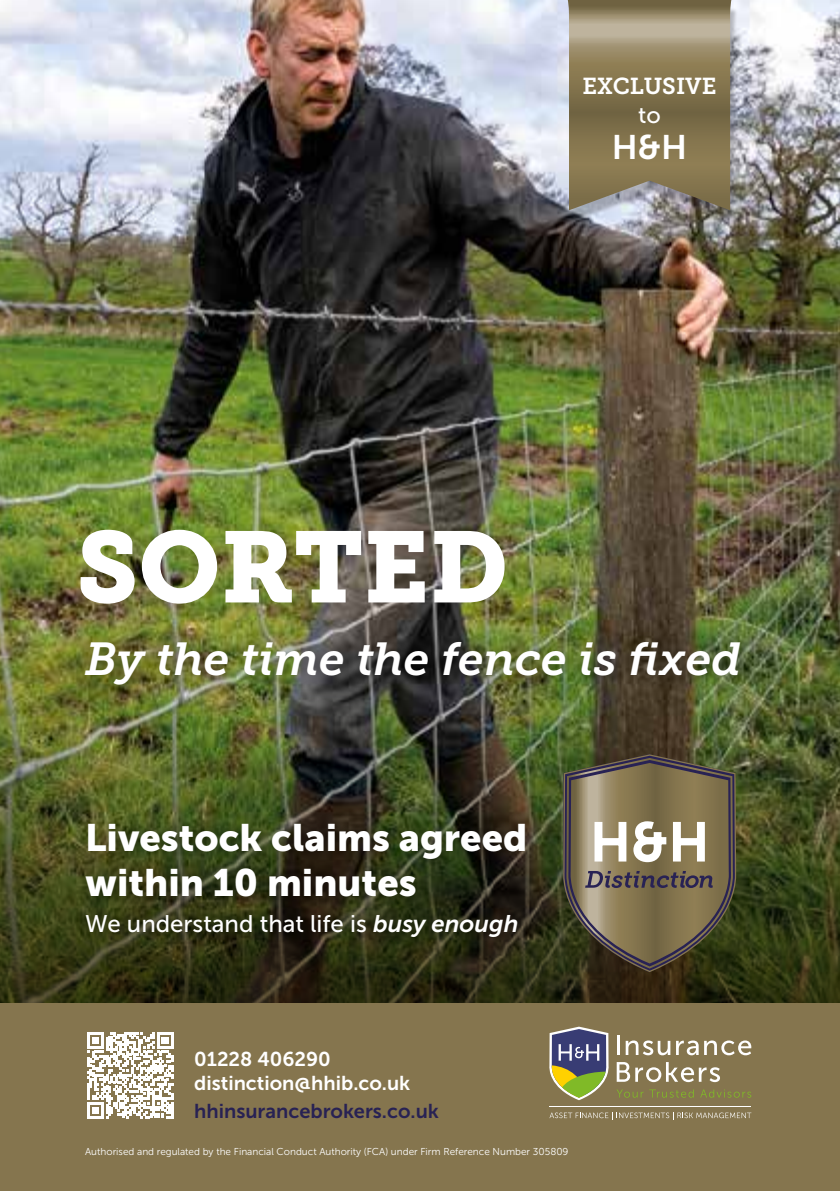
<style>
.page{position:relative;width:840px;height:1191px;background:#fff}
.page>*{position:absolute;margin:0;border:0;box-sizing:border-box;transform-origin:0 0}
.t1{font:100px "Museo Slab 900";color:#fff}
.t2{font:italic 46px "Museo Slab 700";color:#fff}
.t3{font:38px/45.6px "Museo Sans 900";color:#fff}
.t4{font:34px "Museo Sans 700";color:#fff}
.t5{font:24px "Museo Sans 500";color:#fff}
.t6{font:23px "Museo Slab 700";color:#fff}
.t7{font:23px "Museo Sans 500";color:#fff}
.t8{font:20px/24px "Museo Sans 700";color:#fff}
.t9{font:20px "Museo Sans 700";color:#282254}
.t10{font:10px "Museo Sans 300";color:#fff}
.s1{font-family:"Museo Sans 700";font-style:italic}
</style>
<div class="page">
<img style="left:0;top:0;width:839px;height:689px">
<div style="left:568px;top:7px;width:170px;height:217px;background:#000;opacity:.25"></div>
<svg style="left:567px;top:0;width:164px;height:210px;background:#8e8161"></svg>
<img style="left:0;top:689px;width:839px;height:314px">
<div style="left:74px;top:811px;width:463px;height:139px;background:#000;opacity:.5"></div>
<svg style="left:556px;top:754px;width:185px;height:218px;background:#3c4820"></svg>
<svg style="left:561px;top:754px;width:176px;height:218px;background:#766d54"></svg>
<div style="left:68px;top:624px;width:689px;height:79px;background:#000;opacity:.5"></div>
<div style="left:0;top:1003px;width:839px;height:188px;background:#85754e"></div>
<svg style="left:549px;top:1026px;width:60px;height:74px"></svg>
<svg style="left:617px;top:1089px;width:26px;height:8px"></svg>
<svg style="left:649px;top:1089px;width:44px;height:8px"></svg>
<svg style="left:700px;top:1089px;width:50px;height:8px"></svg>
<hr style="left:616px;top:1035px;width:3px;height:20px;background:#fff">
<svg style="left:625px;top:1040px;width:125px;height:15px"></svg>
<svg style="left:616px;top:1062px;width:13px;height:19px"></svg>
<svg style="left:635px;top:1062px;width:84px;height:20px"></svg>
<svg style="left:549px;top:1112px;width:202px;height:7px"></svg>
<hr style="left:549px;top:1105px;width:201px;height:1px;background:#fff">
<svg style="left:87px;top:1032px;width:86px;height:86px"></svg>
<h3 class="t6" style="left:582px;top:73px;width:135px">EXCLUSIVE</h3>
<h3 class="t7" style="left:638px;top:102px;width:24px">to</h3>
<h3 class="t4" style="left:611px;top:128px;width:77px">H&amp;H</h3>
<h1 class="t1" style="left:77px;top:509px;width:433px">SORTED</h1>
<h2 class="t2" style="left:85px;top:634px;width:657px">By the time the fence is fixed</h2>
<h3 class="t3" style="left:85px;top:814px;width:443px">Livestock claims agreed within 10 minutes</h3>
<h3 class="t5" style="left:85px;top:911px;width:434px">We understand that life is <span class="s1">busy enough</span></h3>
<h3 class="t8" style="left:194px;top:1047px;width:217px">01228 406290 distinction@hhib.co.uk</h3>
<h3 class="t9" style="left:194px;top:1100px;width:246px">hhinsurancebrokers.co.uk</h3>
<p class="t10" style="left:85px;top:1146px;width:484px">Authorised and regulated by the Financial Conduct Authority (FCA) under Firm Reference Number 305809</p>
</div>
